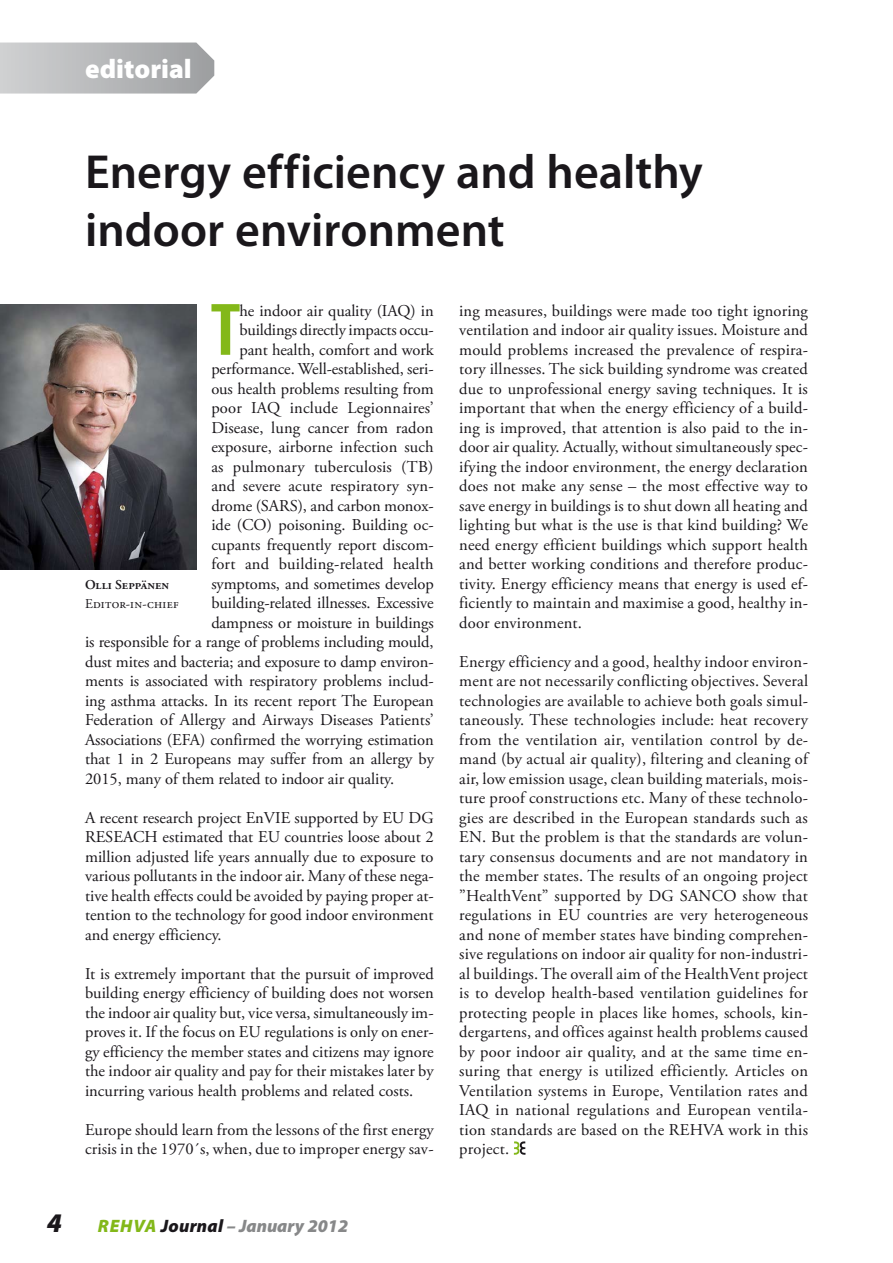
<style>
.page{position:relative;width:893px;height:1263px;background:#fff}
.page>*{position:absolute;margin:0;border:0;box-sizing:border-box;transform-origin:0 0}
.t1{font:700 condensed 71.7px "Akzidenz Grotesk BQ";color:#83b819}
.t2{font:600 48px/57.6px "Myriad Pro";color:#1a171b}
.t3{font:900 27px "Myriad Pro";color:#fff}
.t4{font:italic 900 18px "Myriad Pro";letter-spacing:.015em;color:#878889}
.t5{font:16.5px/19.5px "Adobe Garamond Pro";color:#1a171b;text-align:justify}
.t6{font:13.5px "Adobe Garamond Pro";letter-spacing:.025em;color:#1a171b}
.t7{font:600 13.5px "Adobe Garamond Pro";color:#1a171b}
.s1{color:#83b819}
.s2{color:#1a171b}
</style>
<div class="page">
<svg style="left:514px;top:1141px;width:11px;height:13px"></svg>
<img style="left:0;top:304px;width:196px;height:265px">
<svg style="left:0;top:43px;width:214px;height:51px;background:#babbbc"></svg>
<h3 class="t3" style="left:85px;top:51px;width:108px">editorial</h3>
<h2 class="t2" style="left:85px;top:142px;width:619px">Energy efficiency and healthy indoor environment</h2>
<h1 class="t1" style="left:211px;top:289px;width:30px">T</h1>
<p class="t5" style="left:239px;top:301px;width:196px">he indoor air quality (IAQ) in</p>
<p class="t5" style="left:239px;top:321px;width:196px">buildings directly impacts occu-</p>
<p class="t5" style="left:239px;top:340px;width:196px">pant health, comfort and work</p>
<p class="t5" style="left:211px;top:360px;width:224px">performance. Well-established, seri-</p>
<p class="t5" style="left:211px;top:379px;width:224px">ous health problems resulting from</p>
<p class="t5" style="left:211px;top:399px;width:224px">poor IAQ include Legionnaires’</p>
<p class="t5" style="left:211px;top:418px;width:224px">Disease, lung cancer from radon</p>
<p class="t5" style="left:211px;top:438px;width:224px">exposure, airborne infection such</p>
<p class="t5" style="left:211px;top:457px;width:224px">as pulmonary tuberculosis (TB)</p>
<p class="t5" style="left:211px;top:477px;width:224px">and severe acute respiratory syn-</p>
<p class="t5" style="left:211px;top:496px;width:224px">drome (SARS), and carbon monox-</p>
<p class="t5" style="left:211px;top:516px;width:224px">ide (CO) poisoning. Building oc-</p>
<p class="t5" style="left:211px;top:535px;width:224px">cupants frequently report discom-</p>
<p class="t5" style="left:211px;top:555px;width:224px">fort and building-related health</p>
<p class="t5" style="left:211px;top:574px;width:224px">symptoms, and sometimes develop</p>
<p class="t5" style="left:211px;top:594px;width:224px">building-related illnesses. Excessive</p>
<p class="t5" style="left:211px;top:613px;width:224px">dampness or moisture in buildings</p>
<p class="t5" style="left:85px;top:633px;width:350px">is responsible for a range of problems including mould,</p>
<p class="t5" style="left:85px;top:652px;width:350px">dust mites and bacteria; and exposure to damp environ-</p>
<p class="t5" style="left:85px;top:672px;width:350px">ments is associated with respiratory problems includ-</p>
<p class="t5" style="left:85px;top:691px;width:350px">ing asthma attacks. In its recent report The European</p>
<p class="t5" style="left:85px;top:711px;width:350px">Federation of Allergy and Airways Diseases Patients’</p>
<p class="t5" style="left:85px;top:730px;width:350px">Associations (EFA) confirmed the worrying estimation</p>
<p class="t5" style="left:85px;top:750px;width:350px">that 1 in 2 Europeans may suffer from an allergy by</p>
<p class="t5" style="left:85px;top:769px;width:311px">2015, many of them related to indoor air quality.</p>
<p class="t5" style="left:85px;top:808px;width:350px">A recent research project EnVIE supported by EU DG RESEACH estimated that EU countries loose about 2 million adjusted life years annually due to exposure to various pollutants in the indoor air. Many of these nega&shy;tive health effects could be avoided by paying proper at&shy;tention to the technology for good indoor environment and energy efficiency.</p>
<p class="t5" style="left:85px;top:964px;width:350px">It is extremely important that the pursuit of improved building energy efficiency of building does not worsen the indoor air quality but, vice versa, simultaneously im&shy;proves it. If the focus on EU regulations is only on ener&shy;gy efficiency the member states and citizens may ignore the indoor air quality and pay for their mistakes later by incurring various health problems and related costs.</p>
<p class="t5" style="left:85px;top:1120px;width:350px">Europe should learn from the lessons of the first energy crisis in the 1970´s, when, due to improper energy sav-</p>
<p class="t7" style="left:85px;top:577px;width:86px">Olli Seppänen</p>
<p class="t6" style="left:85px;top:596px;width:95px">Editor-in-chief</p>
<p class="t4" style="left:98px;top:1214px;width:252px"><span class="s1">REHVA</span> <span class="s2">Journal</span> – January 2012</p>
<p class="t5" style="left:459px;top:301px;width:350px">ing measures, buildings were made too tight ignoring ventilation and indoor air quality issues. Moisture and mould problems increased the prevalence of respira&shy;tory illnesses. The sick building syndrome was created due to unprofessional energy saving techniques. It is important that when the energy efficiency of a build&shy;ing is improved, that attention is also paid to the in&shy;door air quality. Actually, without simultaneously spec&shy;ifying the indoor environment, the energy declaration does not make any sense – the most effective way to save energy in buildings is to shut down all heating and lighting but what is the use is that kind building? We need energy efficient buildings which support health and better working conditions and therefore produc&shy;tivity. Energy efficiency means that energy is used ef&shy;ficiently to maintain and maximise a good, healthy in&shy;door environment.</p>
<p class="t5" style="left:459px;top:652px;width:352px">Energy efficiency and a good, healthy indoor environ&shy;ment are not necessarily conflicting objectives. Several technologies are available to achieve both goals simul&shy;taneously. These technologies include: heat recovery from the ventilation air, ventilation control by de&shy;mand (by actual air quality), filtering and cleaning of air, low emission usage, clean building materials, mois&shy;ture proof constructions etc. Many of these technolo&shy;gies are described in the European standards such as EN. But the problem is that the standards are volun&shy;tary consensus documents and are not mandatory in the member states. The results of an ongoing project ”HealthVent” supported by DG SANCO show that regulations in EU countries are very heterogeneous and none of member states have binding comprehen&shy;sive regulations on indoor air quality for non-industri&shy;al buildings. The overall aim of the HealthVent project is to develop health-based ventilation guidelines for protecting people in places like homes, schools, kin&shy;dergartens, and offices against health problems caused by poor indoor air quality, and at the same time en&shy;suring that energy is utilized efficiently. Articles on Ventilation systems in Europe, Ventilation rates and IAQ in national regulations and European ventila&shy;tion standards are based on the REHVA work in this project.</p>
</div>
